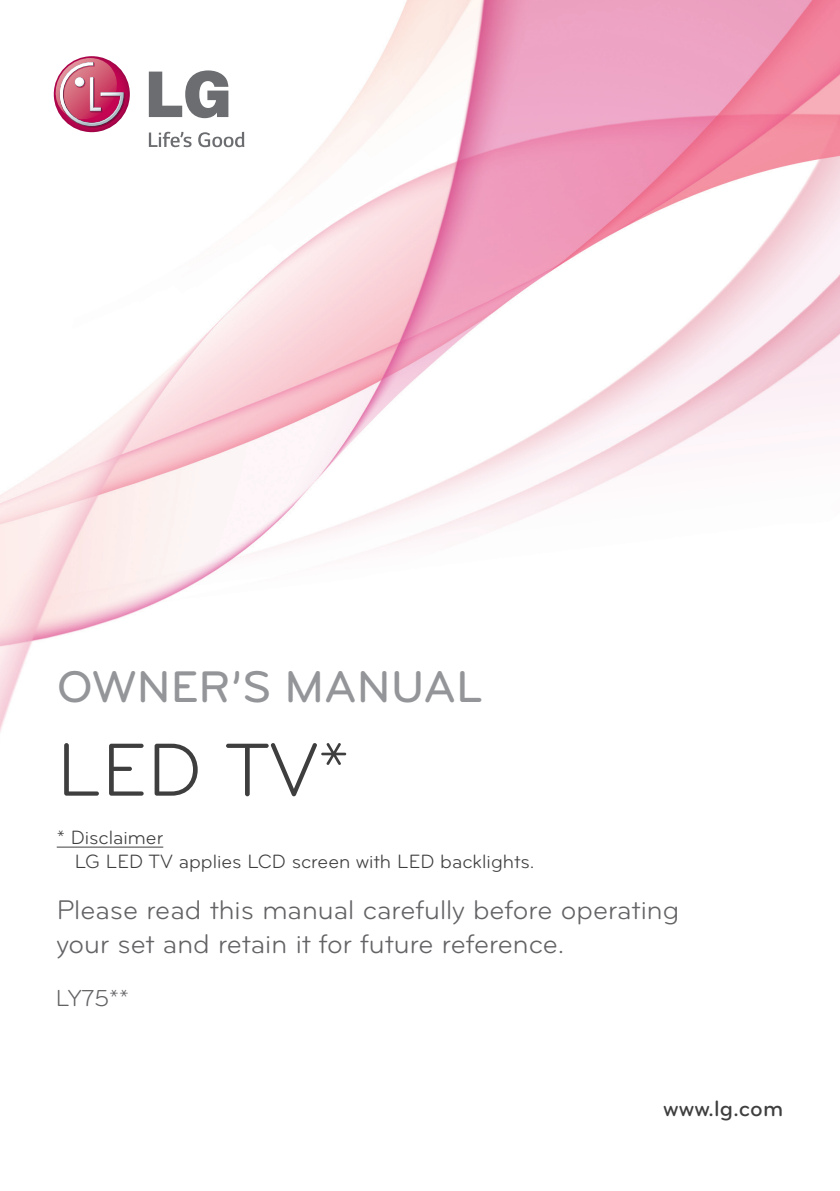
<style>
.page{position:relative;width:840px;height:1191px;background:#fff}
.page>*{position:absolute;margin:0;border:0;box-sizing:border-box;transform-origin:0 0}
.t1{font:78px "Bryant LG";color:#3e3e3f}
.t2{font:500 46px "Bryant LG";color:#939598}
.t3{font:28px/33.6px "Bryant LG";color:#636366}
.t4{font:24px "Bryant LG";color:#636366}
.t5{font:500 23px "Bryant LG";color:#3e3e3f}
.t6{font:20px/24px "Bryant LG";color:#3e3e3f}
</style>
<div class="page">
<img style="left:0;top:0;width:839px;height:848px">
<svg style="left:54px;top:56px;width:76px;height:76px"></svg>
<svg style="left:52px;top:58px;width:73px;height:70px"></svg>
<svg style="left:149px;top:70px;width:79px;height:48px"></svg>
<svg style="left:149px;top:132px;width:42px;height:15px"></svg>
<svg style="left:198px;top:132px;width:46px;height:15px"></svg>
<hr style="left:57px;top:846px;width:106px;height:1px;background:#3e3e3f">
<h2 class="t2" style="left:57px;top:658px;width:427px">OWNER’S MANUAL</h2>
<h1 class="t1" style="left:57px;top:723px;width:294px">LED TV*</h1>
<p class="t6" style="left:75px;top:826px;width:461px;text-indent:-18px">* Disclaimer<br>LG LED TV applies LCD screen with LED backlights.</p>
<p class="t3" style="left:57px;top:893px;width:623px">Please read this manual carefully before operating your set and retain it for future reference.</p>
<p class="t4" style="left:56px;top:984px;width:74px">LY75**</p>
<p class="t5" style="left:663px;top:1093px;width:121px">www.lg.com</p>
</div>
